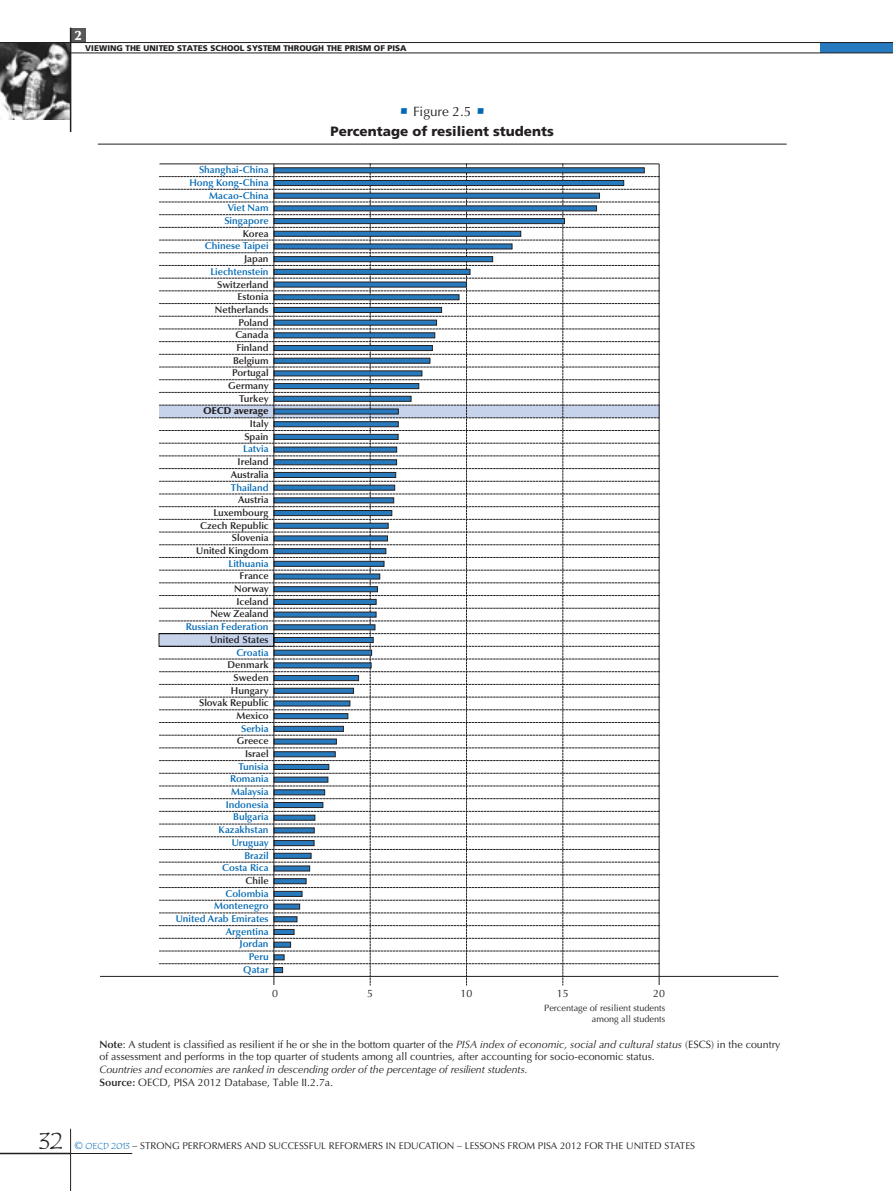
<style>
.page{position:relative;width:893px;height:1191px;background:#fff}
.page>*{position:absolute;margin:0;border:0;box-sizing:border-box;transform-origin:0 0}
.t1{font:24px "Tempus Sans ITC";color:#231f20}
._1-Titre_graphique{font:900 13.5px "Frutiger LT Std";color:#231f20}
._0-Figure_number{font:13.5px "Optima LT Std";color:#231f20}
.t2{font:900 13.5px "Optima LT Std";color:#fff}
.t3{font:10.65px/12.8px "Optima LT Std";color:#231f20}
.t4{font:600 9.9px/12.8px "Optima LT Std";color:#0168b3;text-align:right}
.t5{font:9.75px "Optima LT Std";color:#231f20}
.t6{font:9.15px/10.9px "Optima LT Std";color:#231f20;text-align:right}
.t7{font:900 8.25px "Frutiger";color:#231f20}
.s1{color:#231f20}
.s2{font-weight:900;color:#231f20}
.s3{font-family:"ITC Eras Std";font-weight:900;font-size:15px;color:#0168b3}
.s4{font-weight:600}
.s5{font-style:italic}
.s6{font-size:10.5px;color:#0168b3}
.s7{font-family:"Tempus Sans ITC";font-size:9px;color:#0168b3}
</style>
<div class="page">
<div style="left:71px;top:28px;width:14px;height:15px;background:#57585a"></div>
<div style="left:821px;top:43px;width:72px;height:10px;background:#277abe"></div>
<img style="left:0;top:43px;width:70px;height:76px">
<hr style="left:0;top:42px;width:893px;height:1px;background:#231f20">
<hr style="left:71px;top:53px;width:822px;height:1px;background:#231f20">
<hr style="left:70px;top:28px;width:1px;height:104px;background:#231f20">
<hr style="left:70px;top:1128px;width:1px;height:63px;background:#231f20">
<hr style="left:71px;top:1153px;width:61px;height:1px;background:#231f20">
<hr style="left:0;top:1152px;width:71px;height:2px;background:#231f20">
<hr style="left:98px;top:144px;width:689px;height:1px;background:#231f20">
<hr style="left:100px;top:976px;width:678px;height:1px;background:#231f20">
<svg style="left:159px;top:165px;width:500px;height:820px"></svg>
<hr style="left:659px;top:164px;width:1px;height:821px;background:#231f20">
<hr style="left:159px;top:164px;width:500px;height:1px;background:#231f20">
<svg style="left:275px;top:167px;width:370px;height:806px"></svg>
<hr style="left:274px;top:164px;width:1px;height:821px;background:#231f20">
<div style="left:159px;top:633px;width:115px;height:13px;background:#c6d3eb"></div>
<div style="left:159px;top:633px;width:115px;height:13px;border:1px solid #231f20"></div>
<h2 class="t2" style="left:75px;top:28px;width:8px">2</h2>
<p class="t7" style="left:85px;top:43px;width:323px">VIEWING THE UNITED STATES SCHOOL SYSTEM THROUGH THE PRISM OF PISA</p>
<p class="t4" style="left:176px;top:164px;width:94px">Shanghai-China<br>Hong Kong-China<br>Macao-China<br>Viet Nam<br>Singapore<br><span class="s1">Korea<br></span>Chinese Taipei<br><span class="s1">Japan<br></span>Liechtenstein<br><span class="s1">Switzerland<br>Estonia<br>Netherlands<br>Poland<br>Canada<br>Finland<br>Belgium<br>Portugal<br>Germany<br>Turkey<br></span><span class="s2">OECD average<br></span><span class="s1">Italy<br>Spain<br></span>Latvia<br><span class="s1">Ireland<br>Australia<br></span>Thailand<br><span class="s1">Austria<br>Luxembourg<br>Czech Republic<br>Slovenia<br>United Kingdom<br></span>Lithuania<br><span class="s1">France<br>Norway<br>Iceland<br>New Zealand<br></span>Russian Federation<br><span class="s1">United States<br></span>Croatia<br><span class="s1">Denmark<br>Sweden<br>Hungary<br>Slovak Republic<br>Mexico<br></span>Serbia<br><span class="s1">Greece<br>Israel<br></span>Tunisia<br>Romania<br>Malaysia<br>Indonesia<br>Bulgaria<br>Kazakhstan<br>Uruguay<br>Brazil<br>Costa Rica<br><span class="s1">Chile<br></span>Colombia<br>Montenegro<br>United Arab Emirates<br>Argentina<br>Jordan<br>Peru<br>Qatar</p>
<p class="_0-Figure_number" style="left:398px;top:104px;width:89px"><span class="s3">•</span> Figure 2.5 <span class="s3">•</span></p>
<p class="_1-Titre_graphique" style="left:330px;top:123px;width:225px">Percentage of resilient students</p>
<p class="t3" style="left:272px;top:987px;width:7px">0</p>
<p class="t3" style="left:367px;top:987px;width:7px">5</p>
<p class="t3" style="left:461px;top:987px;width:13px">10</p>
<p class="t3" style="left:557px;top:987px;width:13px">15</p>
<p class="t3" style="left:653px;top:987px;width:13px">20</p>
<p class="t6" style="left:544px;top:1002px;width:123px">Percentage of resilient students among all students</p>
<p class="t3" style="left:99px;top:1037px;width:683px"><span class="s4">Note</span>: A student is classified as resilient if he or she in the bottom quarter of the <span class="s5">PISA index of economic, social and cultural status</span> (ESCS) in the country of assessment and performs in the top quarter of students among all countries, after accounting for socio-economic status.<br><span class="s5">Countries and economies are ranked in descending order of the percentage of resilient students.<br></span><span class="s4">Source:</span> OECD, PISA 2012 Database, Table II.2.7a.</p>
<h1 class="t1" style="left:39px;top:1125px;width:26px">32</h1>
<p class="t5" style="left:75px;top:1140px;width:622px"><span class="s6">©</span> <span class="s7">OECD 2013</span> – STRONG PERFORMERS AND SUCCESSFUL REFORMERS IN EDUCATION – LESSONS FROM PISA 2012 FOR THE UNITED STATES</p>
</div>
